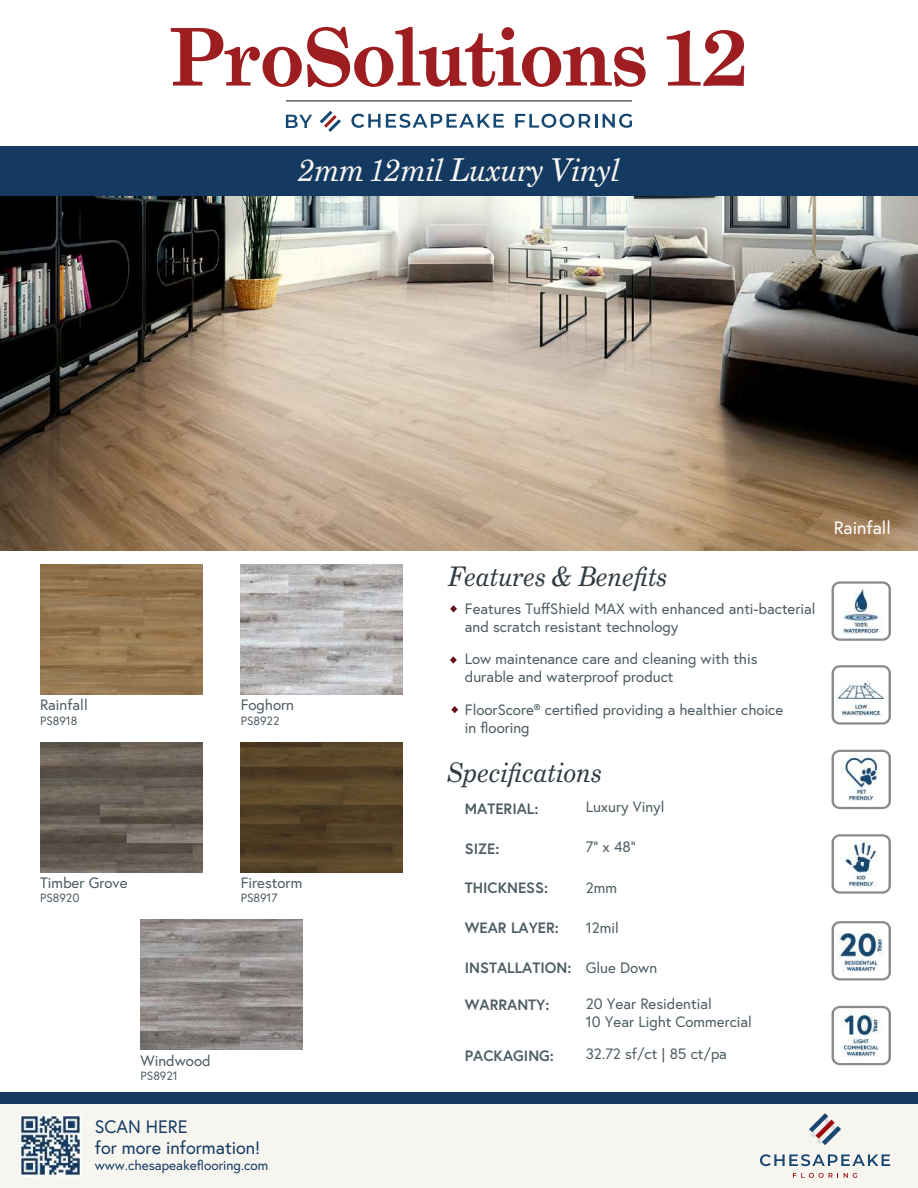
<style>
.page{position:relative;width:918px;height:1188px;background:#fff}
.page>*{position:absolute;margin:0;border:0;box-sizing:border-box;transform-origin:0 0}
.t1{font:700 79.65px "Grad";color:#9e1d21}
.t2{font:italic 31.5px "Grad";color:#f8f6f0}
.t3{font:italic 27px "Grad";color:#303b41}
.t4{font:18px/21.6px "Europa";color:#153a62}
.t5{font:18px "Europa";color:#fff}
.t6{font:15px/18px "Europa";color:#4d5c63}
.t7{font:700 15px "Europa";color:#4d5c63}
.t8{font:13.5px "Europa";color:#153a62}
.t9{font:12px "Europa";color:#4d5c63}
.s1{font-weight:400}
</style>
<div class="page">
<img style="left:0;top:196px;width:918px;height:355px">
<div style="left:0;top:1102px;width:918px;height:86px;background:#f7f5f0"></div>
<div style="left:0;top:146px;width:918px;height:50px;background:#153a62"></div>
<svg style="left:286px;top:115px;width:26px;height:13px"></svg>
<svg style="left:328px;top:119px;width:13px;height:13px"></svg>
<svg style="left:320px;top:111px;width:12px;height:12px"></svg>
<svg style="left:324px;top:115px;width:13px;height:13px"></svg>
<svg style="left:351px;top:114px;width:153px;height:14px"></svg>
<svg style="left:515px;top:114px;width:82px;height:14px"></svg>
<svg style="left:603px;top:114px;width:29px;height:14px"></svg>
<hr style="left:286px;top:100px;width:346px;height:2px;background:#6e7071">
<svg style="left:450px;top:605px;width:7px;height:8px"></svg>
<svg style="left:450px;top:656px;width:7px;height:8px"></svg>
<svg style="left:451px;top:706px;width:7px;height:7px"></svg>
<svg style="left:760px;top:1154px;width:130px;height:12px"></svg>
<img style="left:817px;top:1139px;width:5px;height:5px">
<svg style="left:822px;top:1126px;width:19px;height:19px"></svg>
<svg style="left:809px;top:1113px;width:19px;height:19px"></svg>
<img style="left:810px;top:1118px;width:18px;height:19px">
<svg style="left:816px;top:1120px;width:19px;height:19px"></svg>
<svg style="left:793px;top:1173px;width:45px;height:5px"></svg>
<svg style="left:844px;top:1173px;width:13px;height:5px"></svg>
<div style="left:0;top:1092px;width:918px;height:12px;background:#153a62"></div>
<svg style="left:832px;top:581px;width:59px;height:60px"></svg>
<svg style="left:832px;top:665px;width:59px;height:60px"></svg>
<svg style="left:832px;top:750px;width:59px;height:59px"></svg>
<svg style="left:832px;top:834px;width:59px;height:60px"></svg>
<svg style="left:832px;top:921px;width:59px;height:60px"></svg>
<svg style="left:832px;top:1006px;width:59px;height:59px"></svg>
<img style="left:20px;top:1115px;width:61px;height:61px">
<img style="left:837px;top:588px;width:48px;height:48px">
<img style="left:837px;top:670px;width:48px;height:49px">
<img style="left:837px;top:755px;width:48px;height:49px">
<img style="left:837px;top:841px;width:48px;height:48px">
<img style="left:837px;top:926px;width:48px;height:49px">
<img style="left:837px;top:1011px;width:48px;height:48px">
<img style="left:40px;top:565px;width:162px;height:129px">
<img style="left:241px;top:565px;width:162px;height:129px">
<img style="left:40px;top:743px;width:162px;height:130px">
<img style="left:241px;top:743px;width:162px;height:130px">
<img style="left:141px;top:920px;width:162px;height:129px">
<h1 class="t1" style="left:171px;top:7px;width:579px">ProSolutions 12</h1>
<h2 class="t2" style="left:299px;top:150px;width:323px">2mm 12mil Luxury Vinyl</h2>
<p class="t6" style="left:40px;top:696px;width:49px">Rainfall</p>
<p class="t9" style="left:40px;top:713px;width:39px">PS8918</p>
<p class="t6" style="left:40px;top:873px;width:89px">Timber Grove</p>
<p class="t9" style="left:40px;top:890px;width:41px">PS8920</p>
<p class="t6" style="left:241px;top:696px;width:55px">Foghorn</p>
<p class="t9" style="left:241px;top:713px;width:40px">PS8922</p>
<p class="t6" style="left:241px;top:873px;width:63px">Firestorm</p>
<p class="t9" style="left:241px;top:890px;width:38px">PS8917</p>
<p class="t6" style="left:141px;top:1051px;width:72px">Windwood</p>
<p class="t9" style="left:141px;top:1068px;width:39px">PS8921</p>
<p class="t4" style="left:95px;top:1115px;width:167px">SCAN HERE<br>for more information!</p>
<p class="t8" style="left:95px;top:1157px;width:175px">www.chesapeakeflooring.com</p>
<h3 class="t3" style="left:448px;top:559px;width:221px">Features &amp; Benefits</h3>
<p class="t6" style="left:465px;top:599px;width:352px">Features TuffShield MAX with enhanced anti-bacterial and scratch resistant technology</p>
<p class="t6" style="left:465px;top:650px;width:294px">Low maintenance care and cleaning with this durable and waterproof product</p>
<p class="t6" style="left:465px;top:700px;width:320px">FloorScore® certified providing a healthier choice in flooring</p>
<h3 class="t3" style="left:448px;top:756px;width:156px">Specifications</h3>
<p class="t7" style="left:465px;top:798px;width:75px">MATERIAL:</p>
<p class="t6" style="left:586px;top:798px;width:80px">Luxury Vinyl</p>
<p class="t7" style="left:465px;top:838px;width:36px">SIZE:</p>
<p class="t6" style="left:586px;top:838px;width:51px">7” x 48”</p>
<p class="t7" style="left:465px;top:878px;width:85px">THICKNESS:</p>
<p class="t6" style="left:586px;top:878px;width:33px">2mm</p>
<p class="t7" style="left:465px;top:918px;width:96px">WEAR LAYER:</p>
<p class="t6" style="left:586px;top:918px;width:35px">12mil</p>
<p class="t7" style="left:465px;top:957px;width:194px">INSTALLATION: <span class="s1">Glue Down</span></p>
<p class="t7" style="left:465px;top:995px;width:86px">WARRANTY:</p>
<p class="t6" style="left:586px;top:994px;width:168px">20 Year Residential<br>10 Year Light Commercial</p>
<p class="t7" style="left:465px;top:1045px;width:91px">PACKAGING:</p>
<p class="t6" style="left:586px;top:1045px;width:143px">32.72 sf/ct | 85 ct/pa</p>
<p class="t5" style="left:834px;top:516px;width:59px">Rainfall</p>
</div>
